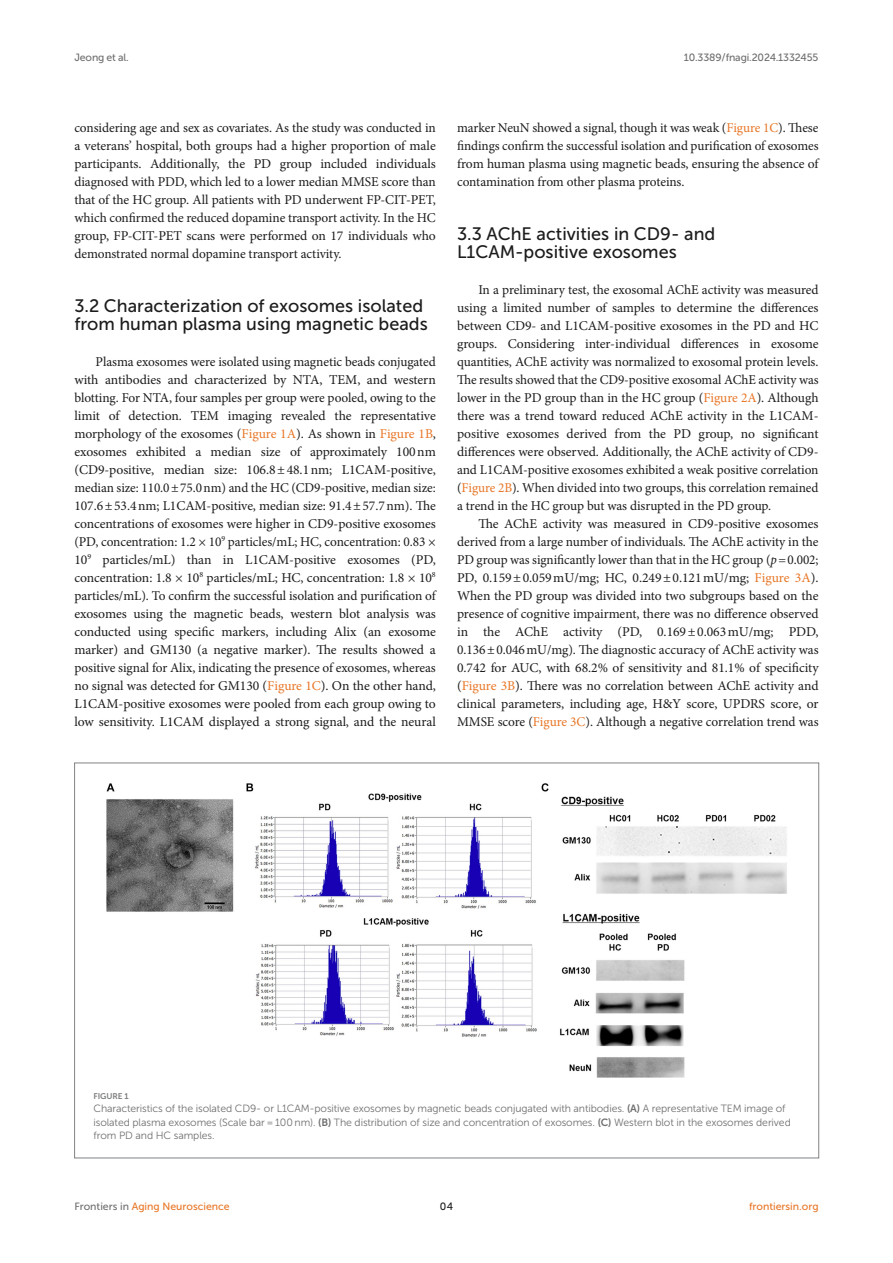
<style>
.page{position:relative;width:893px;height:1263px;background:#fff}
.page>*{position:absolute;margin:0;border:0;box-sizing:border-box;transform-origin:0 0}
.HEAD_2{font:18px/18px "Museo Sans 500";color:#1b1c1b}
.TEXT_FLUSH{font:13.5px/18px "Minion Pro";letter-spacing:-.01em;color:#1b1c1b;text-align:justify}
.TEXT{font:13.5px/18px "Minion Pro";letter-spacing:-.005em;color:#1b1c1b;text-align:justify}
.FIG_LEG{font:10.5px/13.5px "Museo Sans 300";letter-spacing:-.01em;color:#706f70}
.t1{font:10.5px "Museo Sans 500";color:#e87626}
.t2{font:10.5px "Museo Sans 500";letter-spacing:-.015em;color:#706f70}
.t3{font:10.5px "Museo Sans 500";color:#1b1c1b}
.FIG_HD{font:8.25px "Museo Sans 700";letter-spacing:-.01em;color:#7e7f7f}
.s1{color:#e87626}
.s2{font-style:italic}
.s3{font-family:"Museo Sans 700"}
.s4{color:#706f70}
</style>
<div class="page">
<img style="left:106px;top:783px;width:681px;height:295px">
<p class="t2" style="left:74px;top:51px;width:56px">Jeong et al.</p>
<p class="t2" style="left:684px;top:51px;width:136px">10.3389/fnagi.2024.1332455</p>
<p class="TEXT_FLUSH" style="left:74px;top:119px;width:363px">considering age and sex as covariates. As the study was conducted in a veterans’ hospital, both groups had a higher proportion of male participants. Additionally, the PD group included individuals diagnosed with PDD, which led to a lower median MMSE score than that of the HC group. All patients with PD underwent FP-CIT-PET, which confirmed the reduced dopamine transport activity. In the HC group, FP-CIT-PET scans were performed on 17 individuals who demonstrated normal dopamine transport activity.</p>
<p class="HEAD_2" style="left:74px;top:297px;width:355px">3.2 Characterization of exosomes isolated from human plasma using magnetic beads</p>
<p class="TEXT_FLUSH" style="left:74px;top:353px;width:363px;text-indent:21px">Plasma exosomes were isolated using magnetic beads conjugated with antibodies and characterized by NTA, TEM, and western blotting. For NTA, four samples per group were pooled, owing to the limit of detection. TEM imaging revealed the representative morphology of the exosomes (<span class="s1">Figure 1A</span>). As shown in <span class="s1">Figure 1B</span>, exosomes exhibited a median size of approximately 100nm (CD9-positive, median size: 106.8±48.1nm; L1CAM-positive, median size: 110.0±75.0nm) and the HC (CD9-positive, median size:<br>107.6±53.4nm; L1CAM-positive, median size: 91.4±57.7nm). The concentrations of exosomes were higher in CD9-positive exosomes (PD, concentration: 1.2 × 10<sup>9</sup> particles/mL; HC, concentration: 0.83 × 10<sup>9</sup> particles/mL) than in L1CAM-positive exosomes (PD, concentration: 1.8 × 10<sup>8</sup> particles/mL; HC, concentration: 1.8 × 10<sup>8 </sup>particles/mL). To confirm the successful isolation and purification of exosomes using the magnetic beads, western blot analysis was conducted using specific markers, including Alix (an exosome marker) and GM130 (a negative marker). The results showed a positive signal for Alix, indicating the presence of exosomes, whereas no signal was detected for GM130 (<span class="s1">Figure 1C</span>). On the other hand, L1CAM-positive exosomes were pooled from each group owing to low sensitivity. L1CAM displayed a strong signal, and the neural</p>
<p class="TEXT_FLUSH" style="left:457px;top:119px;width:363px">marker NeuN showed a signal, though it was weak (<span class="s1">Figure 1C</span>). These findings confirm the successful isolation and purification of exosomes from human plasma using magnetic beads, ensuring the absence of contamination from other plasma proteins.</p>
<p class="HEAD_2" style="left:457px;top:225px;width:260px">3.3 AChE activities in CD9- and<br>L1CAM-positive exosomes</p>
<p class="TEXT_FLUSH" style="left:457px;top:281px;width:363px;text-indent:21px">In a preliminary test, the exosomal AChE activity was measured using a limited number of samples to determine the differences between CD9- and L1CAM-positive exosomes in the PD and HC groups. Considering inter-individual differences in exosome quantities, AChE activity was normalized to exosomal protein levels.<br>The results showed that the CD9-positive exosomal AChE activity was lower in the PD group than in the HC group (<span class="s1">Figure 2A</span>). Although there was a trend toward reduced AChE activity in the L1CAM&shy;positive exosomes derived from the PD group, no significant differences were observed. Additionally, the AChE activity of CD9- and L1CAM-positive exosomes exhibited a weak positive correlation (<span class="s1">Figure 2B</span>). When divided into two groups, this correlation remained a trend in the HC group but was disrupted in the PD group.</p>
<p class="TEXT" style="left:457px;top:515px;width:363px;text-indent:21px">The AChE activity was measured in CD9-positive exosomes derived from a large number of individuals. The AChE activity in the PD group was significantly lower than that in the HC group (<span class="s2">p</span>=0.002; PD, 0.159±0.059mU/mg; HC, 0.249±0.121mU/mg; <span class="s1">Figure 3A</span>).<br>When the PD group was divided into two subgroups based on the presence of cognitive impairment, there was no difference observed in the AChE activity (PD, 0.169±0.063mU/mg; PDD, 0.136±0.046mU/mg). The diagnostic accuracy of AChE activity was 0.742 for AUC, with 68.2% of sensitivity and 81.1% of specificity (<span class="s1">Figure 3B</span>). There was no correlation between AChE activity and clinical parameters, including age, H&amp;Y score, UPDRS score, or MMSE score (<span class="s1">Figure 3C</span>). Although a negative correlation trend was</p>
<p class="FIG_HD" style="left:94px;top:1091px;width:37px">FIGURE 1</p>
<p class="FIG_LEG" style="left:94px;top:1102px;width:699px">Characteristics of the isolated CD9- or L1CAM-positive exosomes by magnetic beads conjugated with antibodies. <span class="s3">(A)</span> A representative TEM image of isolated plasma exosomes (Scale bar = 100 nm). <span class="s3">(B)</span> The distribution of size and concentration of exosomes. <span class="s3">(C)</span> Western blot in the exosomes derived from PD and HC samples.</p>
<p class="t1" style="left:74px;top:1200px;width:157px"><span class="s4">Frontiers in</span> Aging Neuroscience</p>
<p class="t3" style="left:440px;top:1200px;width:15px">04</p>
<p class="t1" style="left:749px;top:1200px;width:71px">frontiersin.org</p>
</div>
